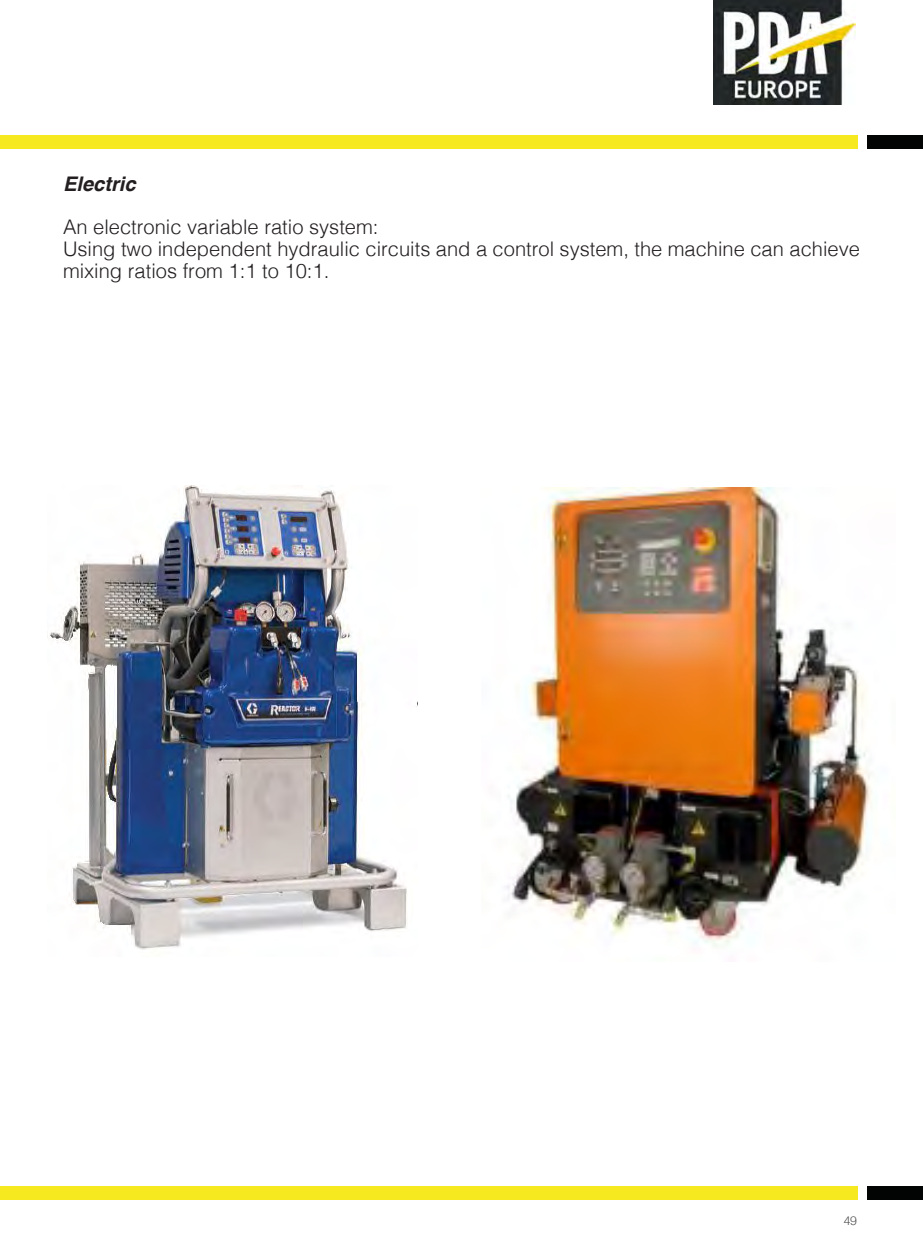
<style>
.page{position:relative;width:923px;height:1241px;background:#fff}
.page>*{position:absolute;margin:0;border:0;box-sizing:border-box;transform-origin:0 0}
.t1{font:300 20.12px/21.9px "Helvetica";color:#231f20}
.t2{font:italic 700 20.12px "Helvetica";color:#231f20}
.t3{font:300 12.25px "Helvetica Neue";color:#4b4c4d}
</style>
<div class="page">
<div style="left:0;top:1185px;width:857px;height:14px;background:#f6e920"></div>
<div style="left:867px;top:1185px;width:56px;height:14px;background:#020303"></div>
<div style="left:0;top:135px;width:857px;height:14px;background:#f6e920"></div>
<div style="left:867px;top:135px;width:56px;height:14px;background:#020303"></div>
<img style="left:713px;top:0;width:143px;height:104px">
<img style="left:506px;top:487px;width:366px;height:460px">
<img style="left:49px;top:486px;width:369px;height:464px">
<p class="t2" style="left:63px;top:167px;width:74px">Electric</p>
<p class="t1" style="left:63px;top:215px;width:798px">An electronic variable ratio system:<br>Using two independent hydraulic circuits and a control system, the machine can achieve mixing ratios from 1:1 to 10:1.</p>
<p class="t3" style="left:844px;top:1210px;width:15px">49</p>
</div>
